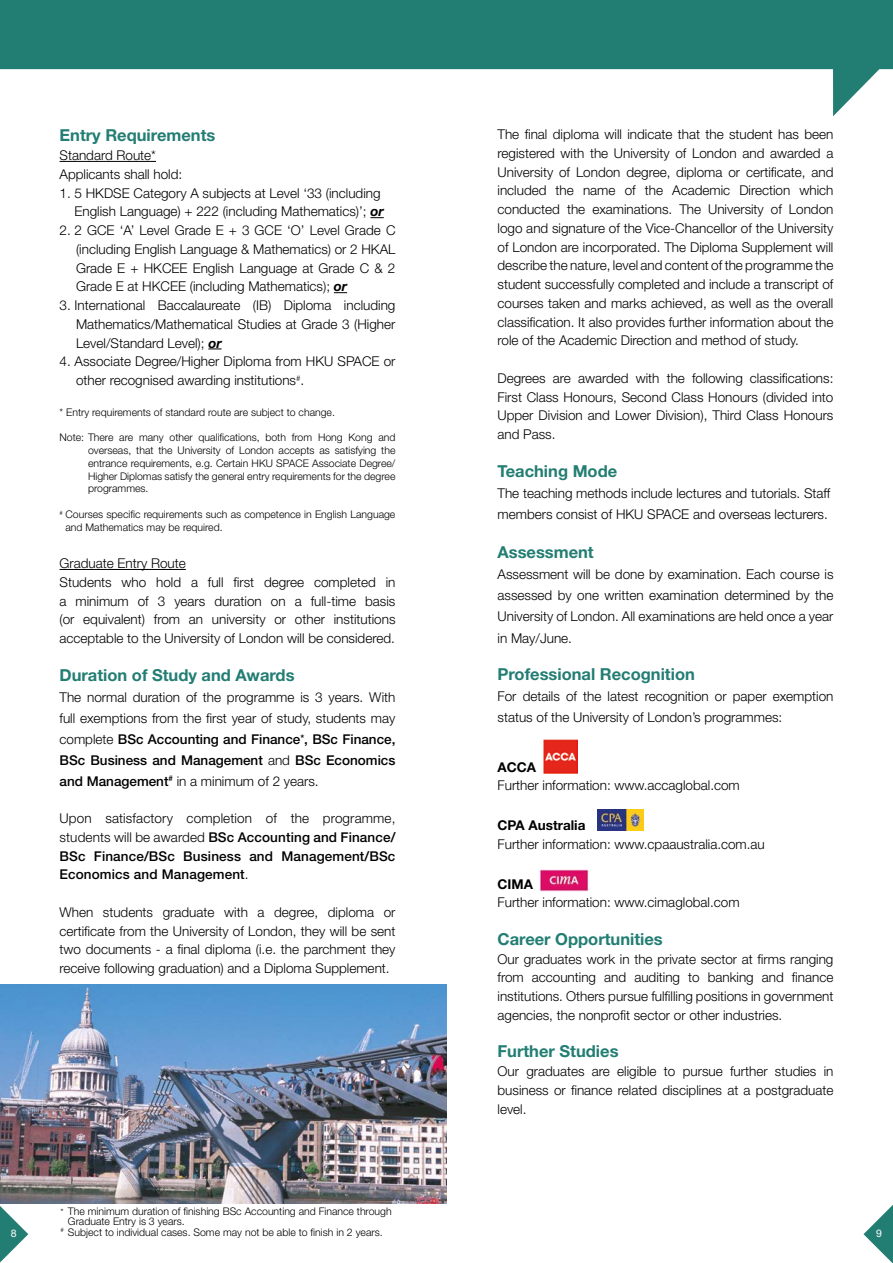
<style>
.page{position:relative;width:893px;height:1263px;background:#fff}
.page>*{position:absolute;margin:0;border:0;box-sizing:border-box;transform-origin:0 0}
.t1{font:700 16.5px "Helvetica Neue LT Std";color:#227d73}
.t2{font:300 13.5px/18.8px "Helvetica Neue LT Std";color:#000;text-align:justify}
.t3{font:500 13.5px/18.8px "Helvetica Neue LT Std";letter-spacing:.01em;color:#000;text-align:justify}
.t4{font:700 13.5px "Helvetica Neue LT Std";color:#000}
.t5{font:300 10.5px/12.8px "Helvetica Neue LT Std";color:#000}
.t6{font:10.5px "Helvetica Neue LT Std";color:#fff}
.t7{font:300 6.15px "Helvetica Neue LT Std";color:#000}
.s1{font-weight:700;font-style:italic}
.s2{font-weight:500}
.s3{font-weight:500;font-size:10.5px}
.s4{font-weight:300}
.s5{font-size:9px}
</style>
<div class="page">
<img style="left:0;top:984px;width:446px;height:219px">
<svg style="left:0;top:1175px;width:28px;height:88px"></svg>
<svg style="left:863px;top:1205px;width:30px;height:58px"></svg>
<hr style="left:60px;top:161px;width:96px;height:1px;background:#000">
<svg style="left:370px;top:217px;width:14px;height:1px"></svg>
<svg style="left:334px;top:292px;width:13px;height:1px"></svg>
<svg style="left:208px;top:349px;width:14px;height:1px"></svg>
<hr style="left:60px;top:569px;width:126px;height:1px;background:#000">
<svg style="left:0;top:0;width:893px;height:116px;fill:#227d73"></svg>
<img style="left:544px;top:740px;width:33px;height:34px">
<img style="left:538px;top:869px;width:51px;height:22px">
<img style="left:597px;top:810px;width:46px;height:20px">
<p class="t1" style="left:60px;top:125px;width:157px">Entry Requirements</p>
<p class="t2" style="left:60px;top:146px;width:124px">Standard Route*<br>Applicants shall hold:</p>
<p class="t2" style="left:60px;top:183px;width:326px;text-align:right">1. 5 HKDSE Category A subjects at Level ‘33 (including<br>English Language) + 222 (including Mathematics)’; <span class="s1">or</span></p>
<p class="t2" style="left:76px;top:221px;width:321px;text-indent:-16px">2. 2 GCE ‘A’ Level Grade E + 3 GCE ‘O’ Level Grade C (including English Language &amp; Mathematics) or 2 HKAL Grade E + HKCEE English Language at Grade C &amp; 2<br>Grade E at HKCEE (including Mathematics); <span class="s1">or</span></p>
<p class="t2" style="left:76px;top:296px;width:321px;text-indent:-16px">3. International Baccalaureate (IB) Diploma including Mathematics/Mathematical Studies at Grade 3 (Higher Level/Standard Level); <span class="s1">or</span></p>
<p class="t2" style="left:76px;top:352px;width:321px;text-indent:-16px">4. Associate Degree/Higher Diploma from HKU SPACE or other recognised awarding institutions<sup>#</sup>.</p>
<p class="t5" style="left:60px;top:405px;width:277px">* Entry requirements of standard route are subject to change.</p>
<p class="t5" style="left:88px;top:431px;width:309px;text-align:justify;text-indent:-28px">Note: There are many other qualifications, both from Hong Kong and overseas, that the University of London accepts as satisfying the entrance requirements, e.g. Certain HKU SPACE Associate Degree/ Higher Diplomas satisfy the general entry requirements for the degree programmes.</p>
<p class="t5" style="left:66px;top:507px;width:331px;text-indent:-6px"><sup>#</sup> Courses specific requirements such as competence in English Language and Mathematics may be required.</p>
<p class="t2" style="left:60px;top:554px;width:337px;text-align:left">Graduate Entry Route<br>Students who hold a full first degree completed in a minimum of 3 years duration on a full-time basis (or equivalent) from an university or other institutions acceptable to the University of London will be considered.</p>
<p class="t1" style="left:60px;top:664px;width:237px">Duration of Study and Awards</p>
<p class="t2" style="left:60px;top:686px;width:337px;line-height:21px">The normal duration of the programme is 3 years. With full exemptions from the first year of study, students may complete <span class="s2">BSc Accounting and Finance</span><span class="s3">*</span><span class="s2">, BSc Finance, BSc Business and Management</span> and <span class="s2">BSc Economics and Management</span><sup>#</sup> in a minimum of 2 years.</p>
<p class="t3" style="left:60px;top:809px;width:337px"><span class="s4">Upon satisfactory completion of the programme, students will be awarded</span> BSc Accounting and Finance/ BSc Finance/BSc Business and Management/BSc Economics and Management<span class="s4">.</span></p>
<p class="t2" style="left:60px;top:902px;width:337px">When students graduate with a degree, diploma or certificate from the University of London, they will be sent two documents - a final diploma (i.e. the parchment they receive following graduation) and a Diploma Supplement.</p>
<p class="t2" style="left:497px;top:125px;width:337px">The final diploma will indicate that the student has been registered with the University of London and awarded a University of London degree, diploma or certificate, and included the name of the Academic Direction which conducted the examinations. The University of London logo and signature of the Vice-Chancellor of the University of London are incorporated. The Diploma Supplement will describe the nature, level and content of the programme the student successfully completed and include a transcript of courses taken and marks achieved, as well as the overall classification. It also provides further information about the role of the Academic Direction and method of study.</p>
<p class="t2" style="left:497px;top:368px;width:337px">Degrees are awarded with the following classifications:<br>First Class Honours, Second Class Honours (divided into Upper Division and Lower Division), Third Class Honours and Pass.</p>
<p class="t1" style="left:497px;top:461px;width:121px">Teaching Mode</p>
<p class="t2" style="left:497px;top:482px;width:334px;line-height:21px">The teaching methods include lectures and tutorials. Staff members consist of HKU SPACE and overseas lecturers.</p>
<p class="t1" style="left:497px;top:542px;width:98px">Assessment</p>
<p class="t2" style="left:497px;top:564px;width:337px;line-height:21px">Assessment will be done by examination. Each course is assessed by one written examination determined by the University of London. All examinations are held once a year in May/June.</p>
<p class="t1" style="left:497px;top:664px;width:199px">Professional Recognition</p>
<p class="t2" style="left:497px;top:685px;width:337px;line-height:21px">For details of the latest recognition or paper exemption status of the University of London’s programmes:</p>
<p class="t4" style="left:497px;top:758px;width:40px">ACCA</p>
<p class="t2" style="left:497px;top:776px;width:244px">Further information: www.accaglobal.com</p>
<p class="t4" style="left:497px;top:817px;width:89px">CPA Australia</p>
<p class="t2" style="left:497px;top:834px;width:269px">Further information: www.cpaaustralia.com.au</p>
<p class="t4" style="left:497px;top:875px;width:37px">CIMA</p>
<p class="t2" style="left:497px;top:893px;width:244px">Further information: www.cimaglobal.com</p>
<p class="t1" style="left:497px;top:929px;width:167px">Career Opportunities</p>
<p class="t2" style="left:497px;top:949px;width:337px">Our graduates work in the private sector at firms ranging from accounting and auditing to banking and finance institutions. Others pursue fulfilling positions in government agencies, the nonprofit sector or other industries.</p>
<p class="t1" style="left:497px;top:1041px;width:123px">Further Studies</p>
<p class="t2" style="left:497px;top:1061px;width:337px">Our graduates are eligible to pursue further studies in business or finance related disciplines at a postgraduate level.</p>
<p class="t5" style="left:68px;top:1206px;width:325px;line-height:10.5px;text-indent:-8px"><span class="s5">*</span> The minimum duration of finishing BSc Accounting and Finance through<br>Graduate Entry is 3 years.</p>
<p class="t7" style="left:60px;top:1226px;width:5px">#</p>
<p class="t6" style="left:11px;top:1227px;width:7px">8</p>
<p class="t5" style="left:68px;top:1225px;width:316px">Subject to individual cases. Some may not be able to finish in 2 years.</p>
<p class="t6" style="left:876px;top:1227px;width:7px">9</p>
</div>
